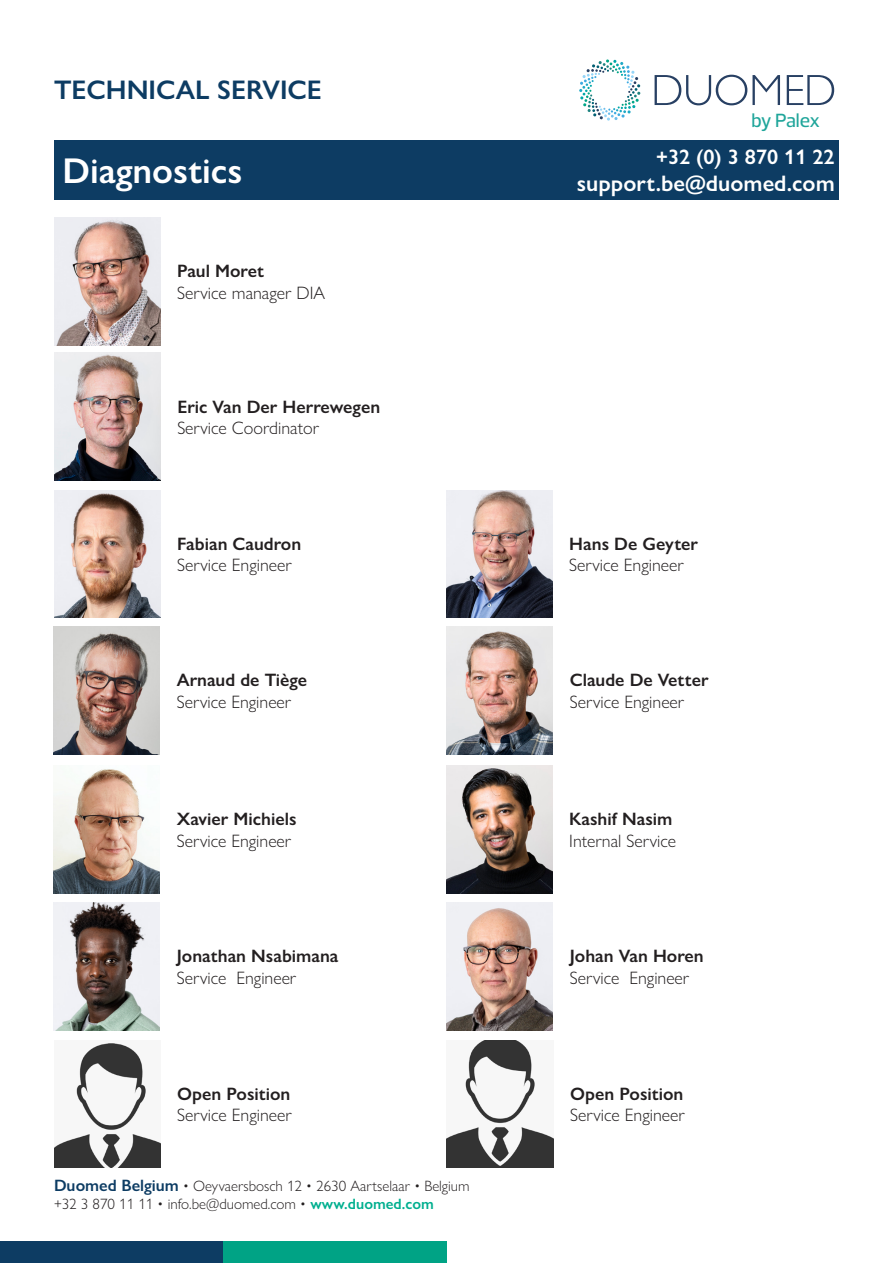
<style>
.page{position:relative;width:893px;height:1263px;background:#fff}
.page>*{position:absolute;margin:0;border:0;box-sizing:border-box;transform-origin:0 0}
.t1{font:600 36px "Gill Sans Nova";color:#fff}
.t2{font:600 27px "Gill Sans Nova";color:#0d3c63}
.t3{font:600 22.5px "Gill Sans Nova";color:#fff}
.t4{font:600 21px "Gill Sans Nova";color:#fff}
.t5{font:500 19.5px "Prelo";letter-spacing:-.03em;color:#1fa59a}
.t6{font:300 18px "Gill Sans Nova";color:#231f20}
.t7{font:600 18px "Gill Sans Nova";color:#231f20}
.t8{font:300 15px "Gill Sans Nova";color:#231f20}
.s1{font-weight:600;font-size:16.5px;color:#0d3c63}
.s2{font-weight:600;color:#01af8f}
</style>
<div class="page">
<div style="left:54px;top:140px;width:785px;height:60px;background:#0d3c63"></div>
<div style="left:0;top:1242px;width:223px;height:21px;background:#0d3c63"></div>
<div style="left:223px;top:1242px;width:223px;height:21px;background:#00a385"></div>
<img style="left:54px;top:218px;width:106px;height:127px">
<img style="left:446px;top:627px;width:107px;height:127px">
<img style="left:54px;top:353px;width:106px;height:127px">
<img style="left:54px;top:1043px;width:106px;height:125px">
<img style="left:446px;top:490px;width:106px;height:128px">
<img style="left:54px;top:490px;width:106px;height:128px">
<img style="left:446px;top:903px;width:107px;height:127px">
<img style="left:54px;top:627px;width:106px;height:127px">
<img style="left:54px;top:769px;width:106px;height:124px">
<img style="left:446px;top:765px;width:106px;height:128px">
<img style="left:54px;top:903px;width:106px;height:127px">
<img style="left:447px;top:1040px;width:106px;height:128px">
<svg style="left:579px;top:59px;width:61px;height:62px"></svg>
<svg style="left:655px;top:75px;width:179px;height:30px"></svg>
<p class="t2" style="left:54px;top:73px;width:269px">TECHNICAL SERVICE</p>
<p class="t5" style="left:751px;top:108px;width:70px">by Palex</p>
<p class="t1" style="left:63px;top:149px;width:181px">Diagnostics</p>
<p class="t4" style="left:656px;top:144px;width:180px">+32 (0) 3 870 11 22</p>
<p class="t3" style="left:577px;top:170px;width:259px">support.be@duomed.com</p>
<p class="t7" style="left:177px;top:260px;width:88px">Paul Moret</p>
<p class="t6" style="left:177px;top:282px;width:149px">Service manager DIA</p>
<p class="t7" style="left:177px;top:395px;width:204px">Eric Van Der Herrewegen</p>
<p class="t6" style="left:177px;top:417px;width:143px">Service Coordinator</p>
<p class="t7" style="left:177px;top:532px;width:125px">Fabian Caudron</p>
<p class="t6" style="left:177px;top:554px;width:116px">Service Engineer</p>
<p class="t7" style="left:569px;top:532px;width:130px">Hans De Geyter</p>
<p class="t6" style="left:569px;top:554px;width:116px">Service Engineer</p>
<p class="t7" style="left:177px;top:669px;width:132px">Arnaud de Tiège</p>
<p class="t6" style="left:177px;top:691px;width:116px">Service Engineer</p>
<p class="t7" style="left:570px;top:669px;width:140px">Claude De Vetter</p>
<p class="t6" style="left:570px;top:691px;width:116px">Service Engineer</p>
<p class="t7" style="left:177px;top:808px;width:121px">Xavier Michiels</p>
<p class="t6" style="left:177px;top:829px;width:116px">Service Engineer</p>
<p class="t7" style="left:569px;top:808px;width:105px">Kashif Nasim</p>
<p class="t6" style="left:569px;top:829px;width:108px">Internal Service</p>
<p class="t7" style="left:177px;top:945px;width:163px">Jonathan Nsabimana</p>
<p class="t6" style="left:177px;top:967px;width:121px">Service Engineer</p>
<p class="t7" style="left:570px;top:945px;width:135px">Johan Van Horen</p>
<p class="t6" style="left:570px;top:967px;width:121px">Service Engineer</p>
<p class="t7" style="left:177px;top:1082px;width:115px">Open Position</p>
<p class="t6" style="left:177px;top:1104px;width:116px">Service Engineer</p>
<p class="t7" style="left:570px;top:1082px;width:115px">Open Position</p>
<p class="t6" style="left:570px;top:1104px;width:116px">Service Engineer</p>
<p class="t8" style="left:54px;top:1177px;width:417px"><span class="s1">Duomed Belgium</span> • Oeyvaersbosch 12 • 2630 Aartselaar • Belgium</p>
<p class="t8" style="left:54px;top:1195px;width:381px">+32 3 870 11 11 • info.be@duomed.com • <span class="s2">www.duomed.com</span></p>
</div>
